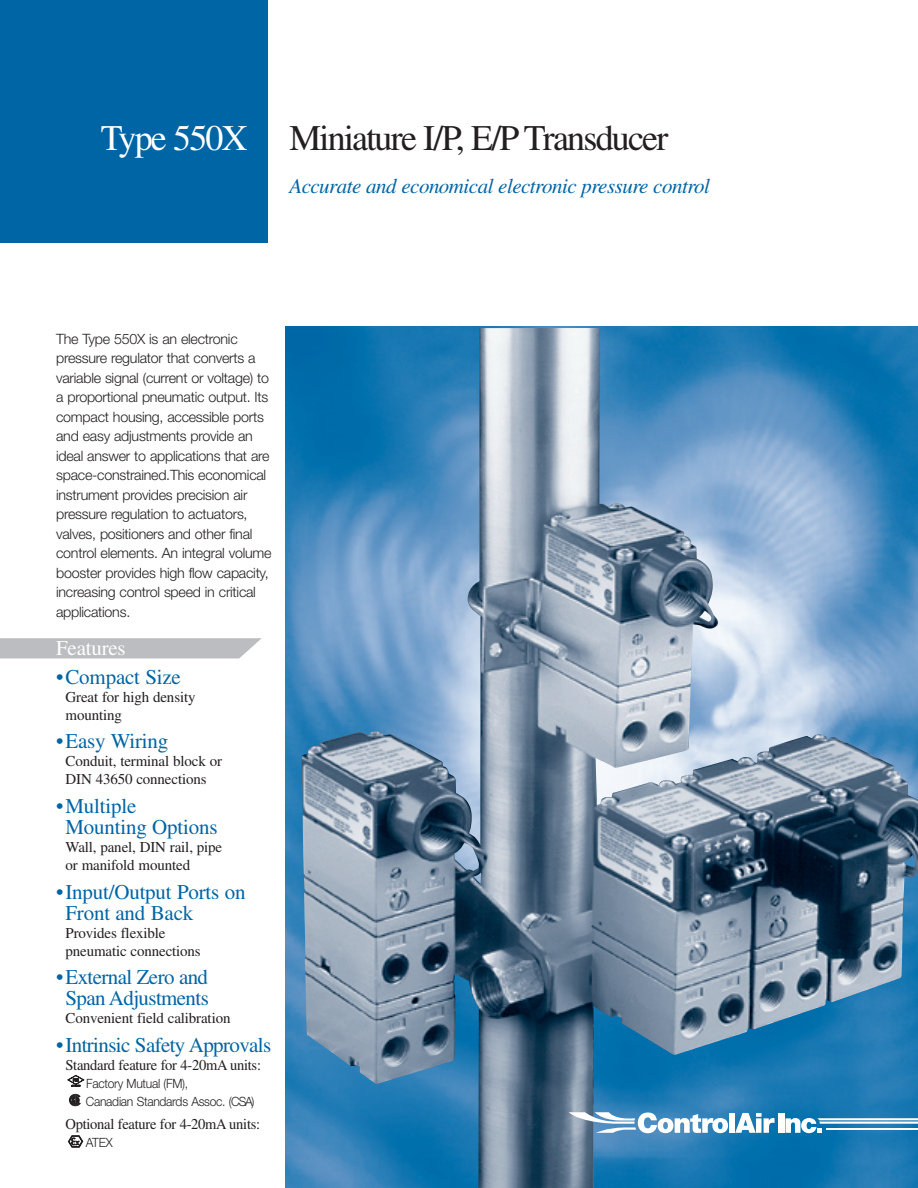
<style>
.page{position:relative;width:918px;height:1188px;background:#fff}
.page>*{position:absolute;margin:0;border:0;box-sizing:border-box;transform-origin:0 0}
.t1{font:36px "Times";letter-spacing:-.05em;color:#231f20}
.t2{font:21px/21px "Times";letter-spacing:-.01em;color:#0065a4}
.t3{font:21px/21px "Times";letter-spacing:-.03em;color:#0065a4;text-align:center}
.t4{font:italic 21px "Times";letter-spacing:-.025em;color:#0065a4}
.t5{font:21px "Times";letter-spacing:-.01em;color:#fff}
.t6{font:15px/18px "Times";letter-spacing:-.01em;color:#231f20}
.t7{font:300 14.25px/19.5px "Helvetica Neue";letter-spacing:-.015em;color:#231f20}
.t8{font:300 12.75px/18px "Helvetica Neue";letter-spacing:-.02em;color:#231f20;scale:.95 1}
.s1{color:#fff}
</style>
<div class="page">
<img style="left:286px;top:327px;width:632px;height:861px">
<div style="left:0;top:0;width:268px;height:243px;background:#0065a4"></div>
<svg style="left:0;top:638px;width:262px;height:20px;background:#bfc0c3"></svg>
<svg style="left:68px;top:1135px;width:15px;height:12px"></svg>
<svg style="left:69px;top:1094px;width:11px;height:12px"></svg>
<svg style="left:68px;top:1075px;width:16px;height:11px"></svg>
<img style="left:302px;top:328px;width:616px;height:643px">
<div style="left:729px;top:1113px;width:6px;height:20px;background:#fff"></div>
<svg style="left:735px;top:1113px;width:40px;height:20px"></svg>
<div style="left:778px;top:1113px;width:6px;height:20px;background:#fff"></div>
<svg style="left:569px;top:1112px;width:159px;height:21px"></svg>
<svg style="left:785px;top:1118px;width:133px;height:15px"></svg>
<hr style="left:819px;top:1122px;width:99px;height:2px;background:#fff">
<hr style="left:826px;top:1128px;width:92px;height:2px;background:#fff">
<h1 class="t1" style="left:101px;top:126px;width:569px"><span class="s1">Type 550X</span> Miniature I/P, E/P Transducer</h1>
<h2 class="t4" style="left:289px;top:178px;width:422px">Accurate and economical electronic pressure control</h2>
<p class="t7" style="left:56px;top:329px;width:217px">The Type 550X is an electronic pressure regulator that converts a variable signal (current or voltage) to a proportional pneumatic output. Its compact housing, accessible ports and easy adjustments provide an ideal answer to applications that are space-constrained.This economical instrument provides precision air pressure regulation to actuators, valves, positioners and other final control elements. An integral volume booster provides high flow capacity, increasing control speed in critical applications.</p>
<h2 class="t5" style="left:56px;top:641px;width:71px">Features</h2>
<h2 class="t2" style="left:56px;top:669px;width:126px">•Compact Size</h2>
<p class="t6" style="left:66px;top:689px;width:132px">Great for high density mounting</p>
<h2 class="t2" style="left:56px;top:733px;width:114px">•Easy Wiring</h2>
<p class="t6" style="left:66px;top:754px;width:158px">Conduit, terminal block or<br>DIN 43650 connections</p>
<h2 class="t2" style="left:66px;top:798px;width:153px;text-indent:-9px">•Multiple<br>Mounting Options</h2>
<p class="t6" style="left:66px;top:840px;width:158px">Wall, panel, DIN rail, pipe or manifold mounted</p>
<h2 class="t2" style="left:66px;top:883px;width:182px;text-indent:-9px">•Input/Output Ports on<br>Front and Back</h2>
<p class="t6" style="left:66px;top:925px;width:137px">Provides flexible pneumatic connections</p>
<h2 class="t3" style="left:56px;top:969px;width:154px">•External Zero and<br>Span Adjustments</h2>
<p class="t6" style="left:66px;top:1011px;width:167px">Convenient field calibration</p>
<h2 class="t3" style="left:56px;top:1036px;width:217px">•Intrinsic Safety Approvals</h2>
<p class="t6" style="left:66px;top:1057px;width:197px">Standard feature for 4-20mA units:</p>
<p class="t8" style="left:86px;top:1074px;width:179px">Factory Mutual (FM),<br>Canadian Standards Assoc. (CSA)</p>
<p class="t6" style="left:66px;top:1117px;width:196px">Optional feature for 4-20mA units:</p>
<p class="t8" style="left:86px;top:1133px;width:30px">ATEX</p>
</div>
